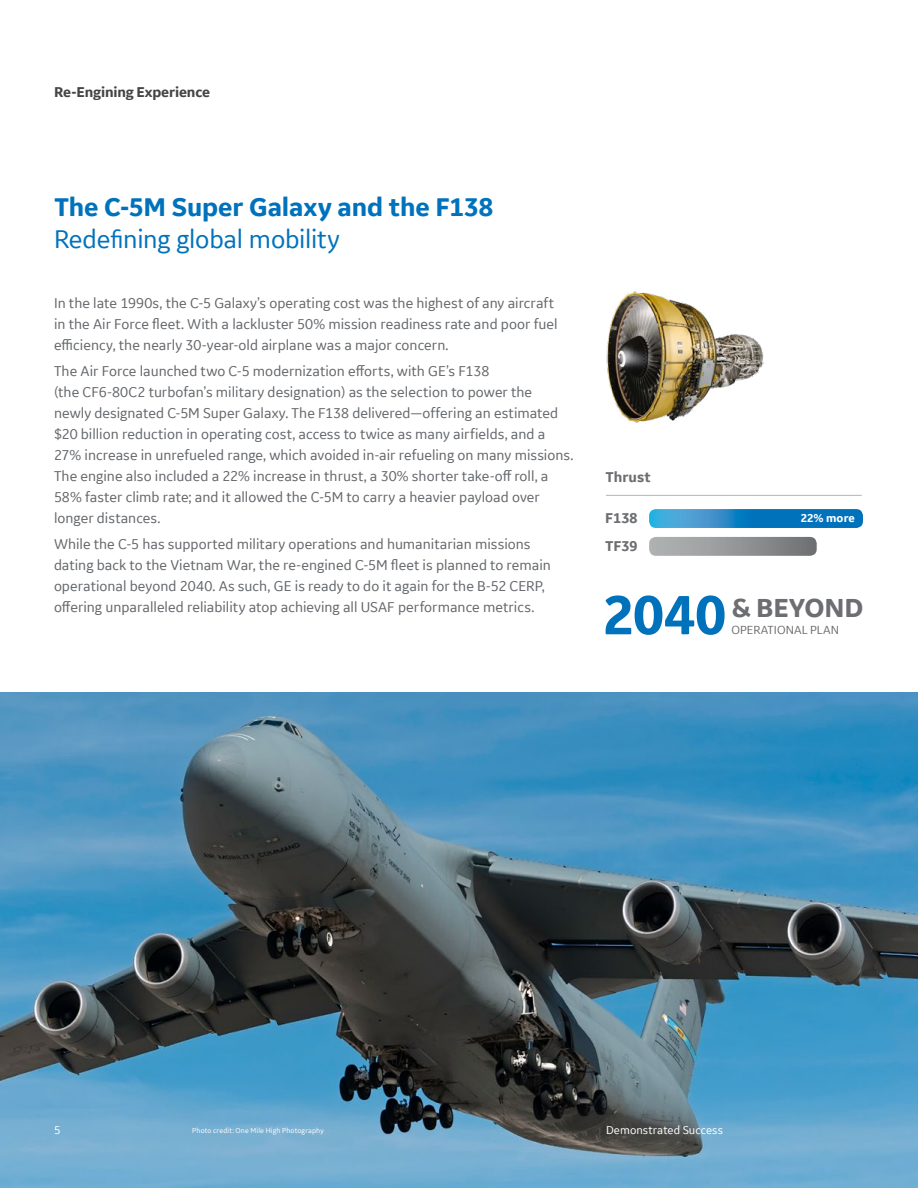
<style>
.page{position:relative;width:918px;height:1188px;background:#fff}
.page>*{position:absolute;margin:0;border:0;box-sizing:border-box;transform-origin:0 0}
.t1{font:700 27.45px "GE Inspira Sans";letter-spacing:-.005em;color:#6d6e71}
.t2{font:700 27px/31.5px "GE Inspira Sans";letter-spacing:-.005em;color:#0072bc}
.t3{font:15px/21px "GE Inspira Sans";color:#63666a}
.t4{font:700 15px "GE Inspira Sans";letter-spacing:-.01em;color:#454545}
.t5{font:700 15px "GE Inspira Sans";color:#6d6e71}
.t6{font:12.45px "GE Inspira Sans";letter-spacing:.005em;color:#6d6e71}
.t7{font:12px "GE Inspira Sans";letter-spacing:.005em;color:#fff}
.t8{font:700 12px "GE Inspira Sans";letter-spacing:.01em;color:#fff}
.t9{font:7.5px "GE Inspira Sans";letter-spacing:.02em;color:#fff}
.s1{font-weight:400}
.s2{font-weight:400;font-size:25.5px}
.s3{font-size:57.75px;color:#0072bc}
</style>
<div class="page">
<img style="left:0;top:693px;width:918px;height:495px">
<img style="left:606px;top:291px;width:158px;height:132px">
<svg style="left:649px;top:537px;width:168px;height:19px;background:#959798"></svg>
<hr style="left:606px;top:495px;width:256px;height:1px;background:#b1b4b6">
<svg style="left:649px;top:509px;width:214px;height:19px;background:#1c85c6"></svg>
<p class="t4" style="left:54px;top:83px;width:158px">Re-Engining Experience</p>
<h2 class="t2" style="left:54px;top:191px;width:441px">The C-5M Super Galaxy and the F138<br><span class="s1">Rede</span><span class="s2">fi</span><span class="s1">ning global mobility</span></h2>
<p class="t3" style="left:54px;top:292px;width:505px">In the late 1990s, the C-5 Galaxy’s operating cost was the highest of any aircraft in the Air Force fleet. With a lackluster 50% mission readiness rate and poor fuel efficiency, the nearly 30-year-old airplane was a major concern.</p>
<p class="t3" style="left:54px;top:360px;width:521px">The Air Force launched two C-5 modernization efforts, with GE’s F138<br>(the CF6-80C2 turbofan’s military designation) as the selection to power the<br>newly designated C-5M Super Galaxy. The F138 delivered—offering an estimated $20 billion reduction in operating cost, access to twice as many airfields, and a 27% increase in unrefueled range, which avoided in-air refueling on many missions.<br>The engine also included a 22% increase in thrust, a 30% shorter take-off roll, a 58% faster climb rate; and it allowed the C-5M to carry a heavier payload over longer distances.</p>
<p class="t3" style="left:54px;top:533px;width:498px">While the C-5 has supported military operations and humanitarian missions dating back to the Vietnam War, the re-engined C-5M fleet is planned to remain operational beyond 2040. As such, GE is ready to do it again for the B-52 CERP, offering unparalleled reliability atop achieving all USAF performance metrics.</p>
<p class="t5" style="left:606px;top:468px;width:47px">Thrust</p>
<p class="t5" style="left:605px;top:508px;width:34px">F138</p>
<p class="t5" style="left:605px;top:537px;width:34px">TF39</p>
<p class="t8" style="left:801px;top:511px;width:56px">22% more</p>
<h1 class="t1" style="left:603px;top:591px;width:262px"><span class="s3">2040</span> &amp; BEYOND</h1>
<p class="t6" style="left:731px;top:622px;width:109px">OPERATIONAL PLAN</p>
<p class="t7" style="left:54px;top:1122px;width:8px">5</p>
<p class="t9" style="left:192px;top:1126px;width:133px">Photo credit: One Mile High Photography</p>
<p class="t7" style="left:606px;top:1122px;width:119px">Demonstrated Success</p>
</div>
